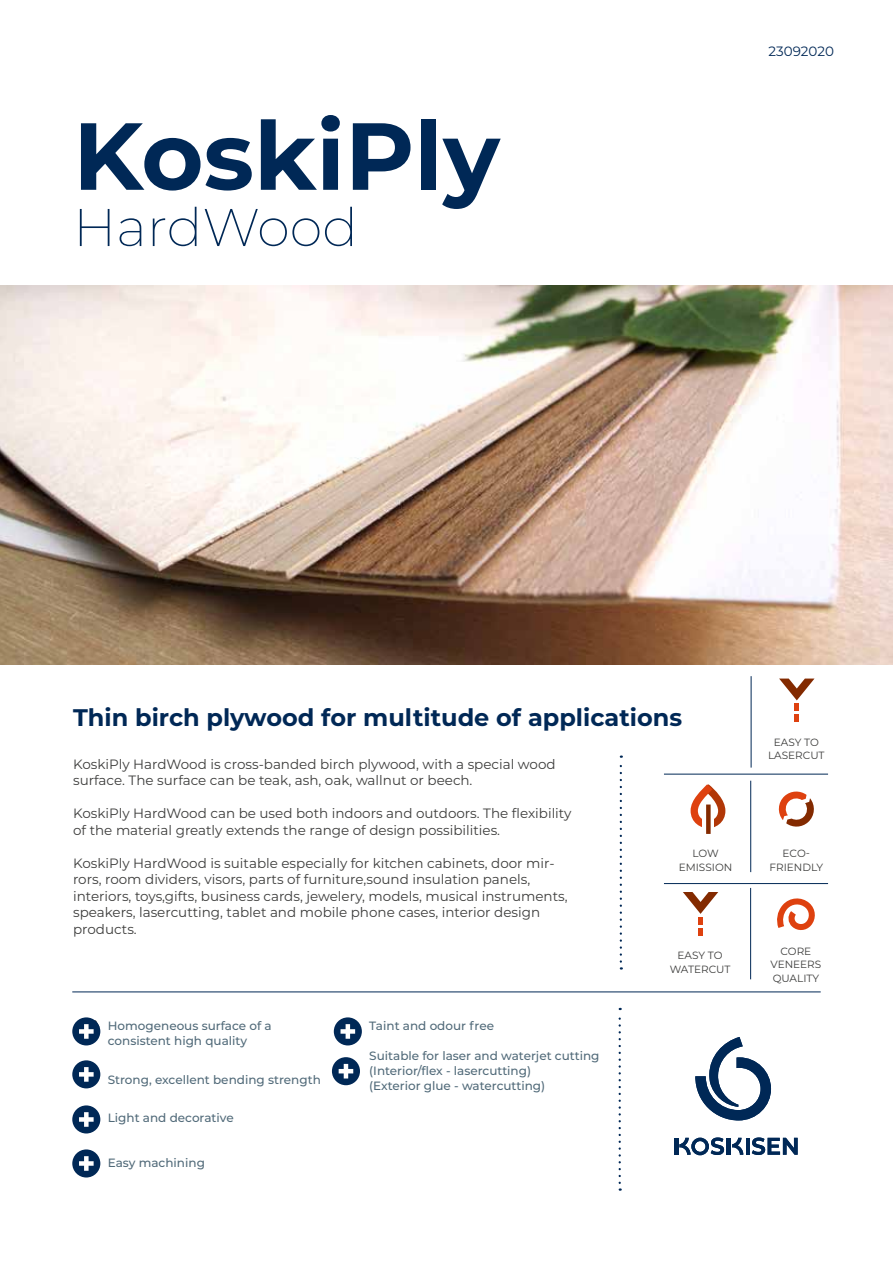
<style>
.page{position:relative;width:893px;height:1263px;background:#fff}
.page>*{position:absolute;margin:0;border:0;box-sizing:border-box;transform-origin:0 0}
.t1{font:700 94.95px "Montserrat";color:#002856}
.t2{font:200 52.95px "Montserrat";color:#002856}
.t3{font:700 24px "Montserrat";color:#002856}
.t4{font:13.5px/16.5px "Montserrat";color:#3c3c3b}
.t5{font:13.5px "Montserrat";color:#002856}
.t6{font:500 12px/15px "Montserrat";color:#516a79}
.t7{font:10.5px/13.5px "Montserrat";color:#3c3c3b;text-align:center}
</style>
<div class="page">
<img style="left:0;top:286px;width:893px;height:378px">
<hr style="left:746px;top:1138px;width:3px;height:17px;background:#002856">
<hr style="left:674px;top:1138px;width:4px;height:17px;background:#002856">
<hr style="left:727px;top:1138px;width:4px;height:17px;background:#002856">
<svg style="left:752px;top:1137px;width:46px;height:18px"></svg>
<svg style="left:679px;top:1137px;width:45px;height:18px"></svg>
<svg style="left:732px;top:1138px;width:11px;height:17px"></svg>
<svg style="left:695px;top:1037px;width:76px;height:83px"></svg>
<svg style="left:620px;top:755px;width:2px;height:206px"></svg>
<svg style="left:619px;top:1008px;width:2px;height:183px"></svg>
<div style="left:72px;top:1017px;width:28px;height:28px;background:#002856;border-radius:50%"></div>
<div style="left:84px;top:1024px;width:5px;height:15px;background:#fff"></div>
<div style="left:79px;top:1029px;width:15px;height:5px;background:#fff"></div>
<div style="left:334px;top:1017px;width:28px;height:28px;background:#002856;border-radius:50%"></div>
<svg style="left:346px;top:1024px;width:4px;height:15px"></svg>
<div style="left:341px;top:1029px;width:14px;height:5px;background:#fff"></div>
<div style="left:72px;top:1060px;width:28px;height:28px;background:#002856;border-radius:50%"></div>
<div style="left:84px;top:1067px;width:5px;height:15px;background:#fff"></div>
<div style="left:79px;top:1072px;width:15px;height:5px;background:#fff"></div>
<div style="left:332px;top:1057px;width:28px;height:28px;background:#002856;border-radius:50%"></div>
<hr style="left:344px;top:1064px;width:4px;height:14px;background:#fff">
<hr style="left:339px;top:1069px;width:14px;height:4px;background:#fff">
<div style="left:72px;top:1105px;width:28px;height:28px;background:#002856;border-radius:50%"></div>
<div style="left:84px;top:1112px;width:5px;height:15px;background:#fff"></div>
<div style="left:79px;top:1117px;width:15px;height:5px;background:#fff"></div>
<div style="left:72px;top:1149px;width:28px;height:28px;background:#002856;border-radius:50%"></div>
<div style="left:84px;top:1156px;width:5px;height:15px;background:#fff"></div>
<div style="left:79px;top:1161px;width:15px;height:5px;background:#fff"></div>
<hr style="left:72px;top:991px;width:749px;height:1px;background:#002856">
<hr style="left:664px;top:883px;width:164px;height:1px;background:#002856">
<hr style="left:664px;top:774px;width:164px;height:1px;background:#002856">
<hr style="left:750px;top:888px;width:1px;height:91px;background:#002856">
<hr style="left:751px;top:676px;width:1px;height:91px;background:#002856">
<hr style="left:750px;top:781px;width:1px;height:91px;background:#002856">
<svg style="left:690px;top:784px;width:36px;height:43px"></svg>
<div style="left:703px;top:817px;width:11px;height:13px;background:#fff"></div>
<div style="left:706px;top:804px;width:5px;height:30px;background:#832a00"></div>
<svg style="left:778px;top:791px;width:36px;height:36px"></svg>
<svg style="left:779px;top:678px;width:35px;height:44px"></svg>
<svg style="left:683px;top:892px;width:35px;height:43px"></svg>
<svg style="left:778px;top:898px;width:37px;height:32px"></svg>
<h1 class="t1" style="left:73px;top:88px;width:428px">KoskiPly</h1>
<h2 class="t2" style="left:73px;top:192px;width:286px">HardWood</h2>
<p class="t5" style="left:769px;top:42px;width:67px">23092020</p>
<h3 class="t3" style="left:73px;top:700px;width:610px">Thin birch plywood for multitude of applications</h3>
<p class="t4" style="left:73px;top:755px;width:484px">KoskiPly HardWood is cross-banded birch plywood, with a special wood surface. The surface can be teak, ash, oak, wallnut or beech.</p>
<p class="t4" style="left:73px;top:804px;width:500px">KoskiPly HardWood can be used both indoors and outdoors. The flexibility of the material greatly extends the range of design possibilities.</p>
<p class="t4" style="left:73px;top:854px;width:496px">KoskiPly HardWood is suitable especially for kitchen cabinets, door mir&shy;rors, room dividers, visors, parts of furniture,sound insulation panels, interiors, toys,gifts, business cards, jewelery, models, musical instruments, speakers, lasercutting, tablet and mobile phone cases, interior design products.</p>
<p class="t6" style="left:108px;top:1018px;width:165px">Homogeneous surface of a consistent high quality</p>
<p class="t6" style="left:108px;top:1071px;width:215px">Strong, excellent bending strength</p>
<p class="t6" style="left:108px;top:1110px;width:128px">Light and decorative</p>
<p class="t6" style="left:108px;top:1155px;width:99px">Easy machining</p>
<p class="t6" style="left:369px;top:1018px;width:126px">Taint and odour free</p>
<p class="t6" style="left:369px;top:1048px;width:232px">Suitable for laser and waterjet cutting (Interior/flex - lasercutting)<br>(Exterior glue - watercutting)</p>
<p class="t7" style="left:768px;top:735px;width:58px">EASY TO<br>LASERCUT</p>
<p class="t7" style="left:679px;top:846px;width:55px">LOW<br>EMISSION</p>
<p class="t7" style="left:769px;top:846px;width:55px">ECO-<br>FRIENDLY</p>
<p class="t7" style="left:670px;top:948px;width:62px">EASY TO<br>WATERCUT</p>
<p class="t7" style="left:770px;top:944px;width:52px">CORE<br>VENEERS<br>QUALITY</p>
</div>
